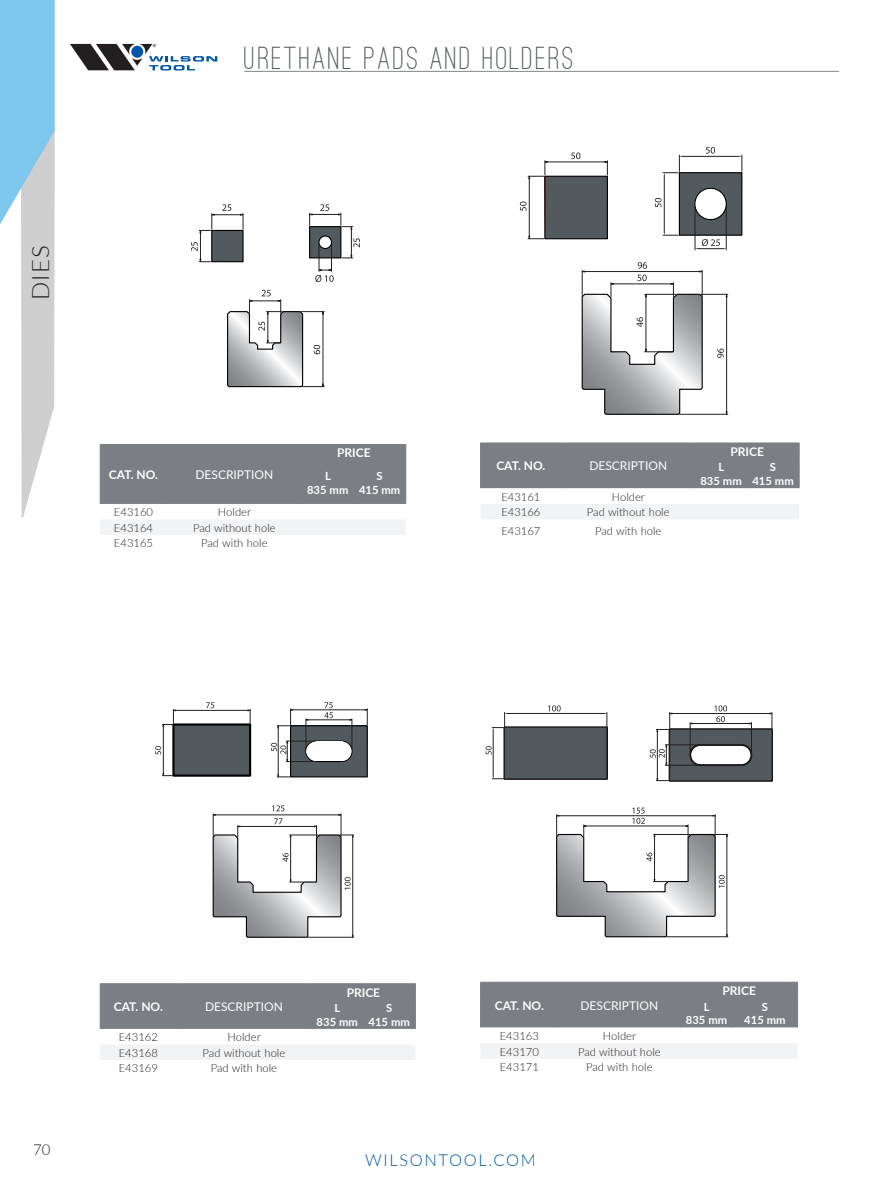
<style>
.page{position:relative;width:893px;height:1188px;background:#fff}
.page>*{position:absolute;margin:0;border:0;box-sizing:border-box;transform-origin:0 0}
.t1{font:500 33px "Ostrich Sans Rounded";letter-spacing:.07em;color:#535a5e}
.t2{font:300 24px "Lato";color:#231f20}
.t3{font:300 16.5px "Lato";letter-spacing:.1em;color:#015dab}
.t4{font:300 15px "Lato";color:#231f20}
.t5{font:700 12px "Lato";color:#fff}
.t6{font:12px "Lato";color:#fff}
.t7{font:300 11.25px "Lato";color:#231f20}
.t8{font:700 11.25px "Lato";color:#fff}
</style>
<div class="page">
<svg style="left:70px;top:44px;width:147px;height:26px"></svg>
<svg style="left:0;top:0;width:55px;height:518px"></svg>
<hr style="left:244px;top:71px;width:595px;height:1px;background:#535a5e">
<div style="left:100px;top:520px;width:306px;height:15px;background:#f2f3f4"></div>
<div style="left:100px;top:444px;width:307px;height:60px;background:#7b7e82"></div>
<hr style="left:354px;top:444px;width:52px;height:1px;background:#7b7e82">
<hr style="left:302px;top:460px;width:52px;height:1px;background:#7b7e82">
<hr style="left:302px;top:461px;width:1px;height:43px;background:#7b7e82">
<hr style="left:354px;top:460px;width:52px;height:1px;background:#7b7e82">
<hr style="left:353px;top:461px;width:1px;height:43px;background:#7b7e82">
<hr style="left:406px;top:461px;width:1px;height:43px;background:#7b7e82">
<svg style="left:227px;top:290px;width:97px;height:98px"></svg>
<svg style="left:191px;top:204px;width:53px;height:58px"></svg>
<svg style="left:309px;top:204px;width:51px;height:78px"></svg>
<div style="left:320px;top:237px;width:11px;height:11px;background:#fff;border-radius:50%"></div>
<svg style="left:581px;top:262px;width:147px;height:153px"></svg>
<div style="left:544px;top:176px;width:64px;height:63px;background:#535a5e;border:1px solid #000001"></div>
<hr style="left:547px;top:162px;width:58px;height:1px;background:#231f20">
<svg style="left:605px;top:161px;width:3px;height:14px"></svg>
<svg style="left:571px;top:153px;width:9px;height:6px"></svg>
<hr style="left:529px;top:179px;width:1px;height:57px;background:#231f20">
<svg style="left:528px;top:161px;width:20px;height:18px"></svg>
<svg style="left:528px;top:236px;width:16px;height:3px"></svg>
<svg style="left:520px;top:202px;width:6px;height:9px"></svg>
<hr style="left:695px;top:205px;width:1px;height:45px;background:#231f20">
<hr style="left:726px;top:205px;width:1px;height:45px;background:#231f20">
<svg style="left:655px;top:147px;width:88px;height:102px"></svg>
<div style="left:695px;top:189px;width:31px;height:30px;background:#fff;border-radius:50%"></div>
<svg style="left:212px;top:805px;width:142px;height:133px"></svg>
<svg style="left:206px;top:702px;width:8px;height:6px"></svg>
<div style="left:172px;top:723px;width:79px;height:54px;background:#535a5e;border:2px solid #000001"></div>
<hr style="left:175px;top:710px;width:73px;height:1px;background:#231f20">
<svg style="left:248px;top:709px;width:3px;height:15px"></svg>
<hr style="left:163px;top:727px;width:1px;height:47px;background:#231f20">
<svg style="left:162px;top:709px;width:14px;height:18px"></svg>
<svg style="left:162px;top:773px;width:10px;height:3px"></svg>
<svg style="left:155px;top:746px;width:6px;height:9px"></svg>
<svg style="left:271px;top:702px;width:97px;height:76px"></svg>
<div style="left:306px;top:741px;width:20px;height:20px;background:#fff;border-radius:50%"></div>
<div style="left:332px;top:741px;width:20px;height:20px;background:#fff;border-radius:50%"></div>
<div style="left:316px;top:741px;width:26px;height:20px;background:#fff"></div>
<svg style="left:556px;top:808px;width:172px;height:130px"></svg>
<div style="left:504px;top:727px;width:104px;height:53px;border:2px solid #000001"></div>
<hr style="left:507px;top:713px;width:98px;height:1px;background:#231f20">
<svg style="left:605px;top:712px;width:3px;height:15px"></svg>
<svg style="left:548px;top:705px;width:13px;height:6px"></svg>
<hr style="left:493px;top:730px;width:1px;height:47px;background:#231f20">
<svg style="left:492px;top:712px;width:15px;height:18px"></svg>
<svg style="left:486px;top:746px;width:6px;height:9px"></svg>
<div style="left:504px;top:727px;width:103px;height:52px;background:#535a5e"></div>
<div style="left:504px;top:727px;width:103px;height:52px;border:1px solid #231f20"></div>
<svg style="left:650px;top:705px;width:123px;height:77px"></svg>
<svg style="left:492px;top:776px;width:12px;height:3px"></svg>
<div style="left:481px;top:504px;width:318px;height:15px;background:#f2f3f4"></div>
<div style="left:480px;top:443px;width:320px;height:45px;background:#7b7e82"></div>
<div style="left:100px;top:1045px;width:315px;height:15px;background:#f2f3f4"></div>
<hr style="left:100px;top:983px;width:76px;height:1px;background:#7b7e82">
<hr style="left:176px;top:983px;width:135px;height:1px;background:#7b7e82">
<hr style="left:311px;top:983px;width:52px;height:1px;background:#7b7e82">
<hr style="left:363px;top:983px;width:53px;height:1px;background:#7b7e82">
<div style="left:100px;top:984px;width:316px;height:45px;background:#7b7e82"></div>
<div style="left:481px;top:1043px;width:316px;height:15px;background:#f2f3f4"></div>
<div style="left:480px;top:982px;width:318px;height:45px;background:#7b7e82"></div>
<p class="t1" style="left:244px;top:39px;width:331px">URETHANE PADS AND HOLDERS</p>
<h2 class="t2" style="left:24px;top:300px;width:56px;rotate:-90deg">DIES</h2>
<p class="t5" style="left:109px;top:466px;width:51px">CAT. NO.</p>
<p class="t6" style="left:195px;top:466px;width:79px">DESCRIPTION</p>
<p class="t7" style="left:114px;top:504px;width:41px">E43160</p>
<p class="t7" style="left:218px;top:504px;width:35px">Holder</p>
<p class="t7" style="left:114px;top:520px;width:41px">E43164</p>
<p class="t7" style="left:193px;top:520px;width:84px">Pad without hole</p>
<p class="t7" style="left:114px;top:535px;width:41px">E43165</p>
<p class="t7" style="left:201px;top:535px;width:68px">Pad with hole</p>
<p class="t5" style="left:337px;top:444px;width:35px">PRICE</p>
<p class="t8" style="left:325px;top:468px;width:7px">L</p>
<p class="t8" style="left:307px;top:481px;width:43px">835 mm</p>
<p class="t8" style="left:377px;top:468px;width:8px">S</p>
<p class="t8" style="left:359px;top:481px;width:43px">415 mm</p>
<p class="t5" style="left:496px;top:457px;width:51px">CAT. NO.</p>
<p class="t6" style="left:589px;top:457px;width:79px">DESCRIPTION</p>
<p class="t7" style="left:501px;top:489px;width:41px">E43161</p>
<p class="t7" style="left:612px;top:489px;width:35px">Holder</p>
<p class="t7" style="left:501px;top:504px;width:41px">E43166</p>
<p class="t7" style="left:587px;top:504px;width:84px">Pad without hole</p>
<p class="t7" style="left:501px;top:523px;width:41px">E43167</p>
<p class="t7" style="left:595px;top:523px;width:68px">Pad with hole</p>
<p class="t5" style="left:730px;top:443px;width:35px">PRICE</p>
<p class="t8" style="left:718px;top:459px;width:7px">L</p>
<p class="t8" style="left:700px;top:473px;width:43px">835 mm</p>
<p class="t8" style="left:770px;top:459px;width:8px">S</p>
<p class="t8" style="left:752px;top:473px;width:43px">415 mm</p>
<h3 class="t4" style="left:33px;top:1139px;width:19px">70</h3>
<p class="t5" style="left:114px;top:998px;width:51px">CAT. NO.</p>
<p class="t6" style="left:205px;top:998px;width:79px">DESCRIPTION</p>
<p class="t7" style="left:119px;top:1029px;width:41px">E43162</p>
<p class="t7" style="left:228px;top:1029px;width:35px">Holder</p>
<p class="t7" style="left:119px;top:1045px;width:41px">E43168</p>
<p class="t7" style="left:203px;top:1045px;width:84px">Pad without hole</p>
<p class="t7" style="left:119px;top:1060px;width:41px">E43169</p>
<p class="t7" style="left:211px;top:1060px;width:68px">Pad with hole</p>
<p class="t5" style="left:347px;top:983px;width:35px">PRICE</p>
<p class="t8" style="left:335px;top:1000px;width:7px">L</p>
<p class="t8" style="left:317px;top:1013px;width:43px">835 mm</p>
<p class="t8" style="left:386px;top:1000px;width:8px">S</p>
<p class="t8" style="left:369px;top:1013px;width:43px">415 mm</p>
<p class="t5" style="left:495px;top:996px;width:51px">CAT. NO.</p>
<p class="t6" style="left:580px;top:997px;width:79px">DESCRIPTION</p>
<p class="t7" style="left:500px;top:1028px;width:41px">E43163</p>
<p class="t7" style="left:603px;top:1028px;width:35px">Holder</p>
<p class="t7" style="left:500px;top:1044px;width:41px">E43170</p>
<p class="t7" style="left:578px;top:1044px;width:84px">Pad without hole</p>
<p class="t7" style="left:500px;top:1059px;width:41px">E43171</p>
<p class="t7" style="left:586px;top:1059px;width:68px">Pad with hole</p>
<p class="t5" style="left:722px;top:982px;width:35px">PRICE</p>
<p class="t8" style="left:704px;top:998px;width:7px">L</p>
<p class="t8" style="left:686px;top:1012px;width:43px">835 mm</p>
<p class="t8" style="left:762px;top:998px;width:8px">S</p>
<p class="t8" style="left:744px;top:1012px;width:43px">415 mm</p>
<h3 class="t3" style="left:365px;top:1149px;width:172px">WILSONTOOL.COM</h3>
</div>
